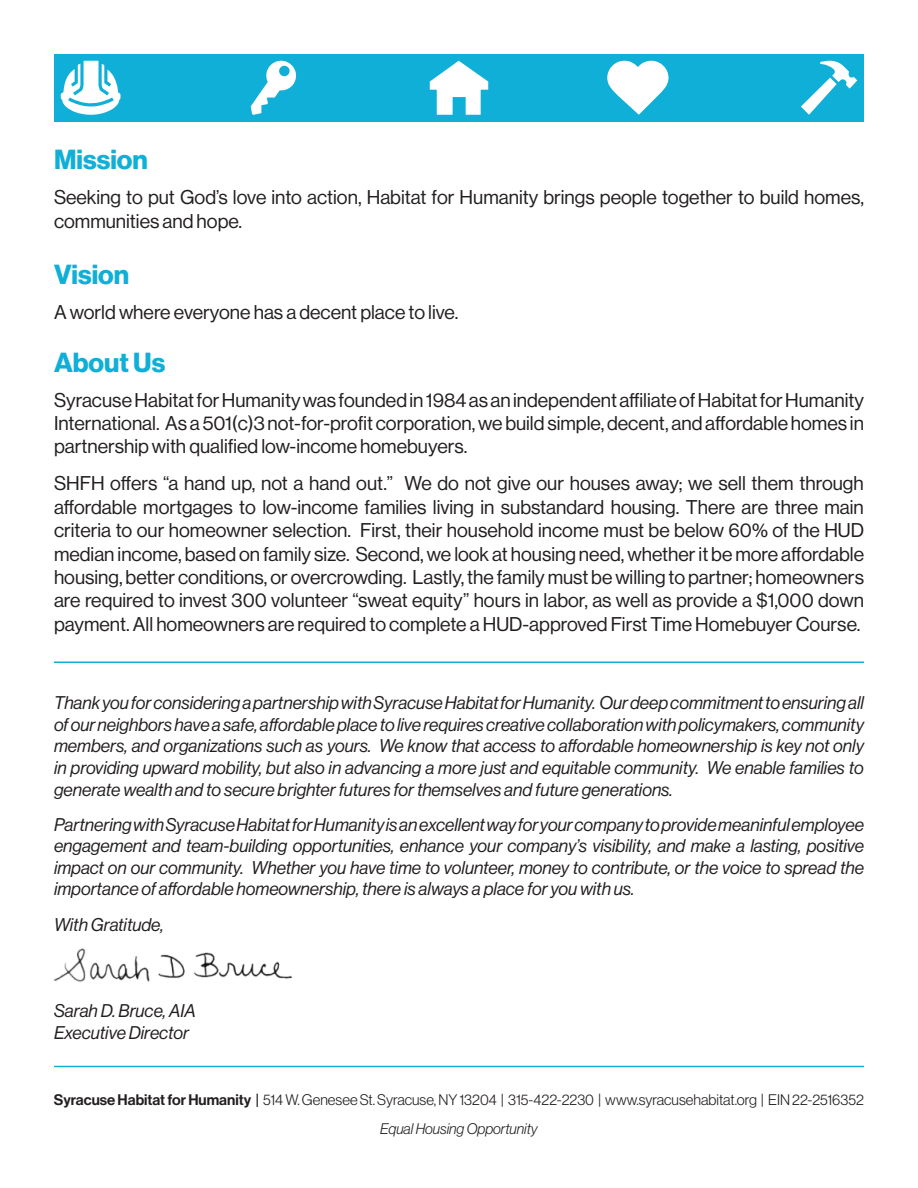
<style>
.page{position:relative;width:918px;height:1188px;background:#fff}
.page>*{position:absolute;margin:0;border:0;box-sizing:border-box;transform-origin:0 0}
.t1{font:27px "N Haas Grotesk DS Pro 75 Bd";color:#10afd8}
.t2{font:19.5px/23.4px "N Haas Grotesk DS Pro 55 Rg";color:#231f20;text-align:justify}
.t3{font:18px/21.6px "N Haas Grotesk DS Pro 56 It";color:#231f20;text-align:justify}
.t4{font:15px "N Haas Grotesk DS Pro 45 Lt";color:#231f20}
.t5{font:15px "N Haas Grotesk DS Pro 46 Lt It";color:#231f20}
.s1{font-family:"N Haas Grotesk DS Pro 65 Md"}
</style>
<div class="page">
<div style="left:54px;top:54px;width:810px;height:68px;background:#10afd8"></div>
<svg style="left:61px;top:61px;width:59px;height:54px"></svg>
<svg style="left:801px;top:61px;width:56px;height:54px"></svg>
<svg style="left:430px;top:61px;width:58px;height:54px"></svg>
<svg style="left:607px;top:61px;width:61px;height:54px"></svg>
<svg style="left:251px;top:61px;width:45px;height:54px"></svg>
<hr style="left:54px;top:662px;width:810px;height:1px;background:#10afd8">
<hr style="left:54px;top:1066px;width:810px;height:1px;background:#10afd8">
<img style="left:53px;top:948px;width:240px;height:34px">
<h1 class="t1" style="left:54px;top:144px;width:95px">Mission</h1>
<p class="t2" style="left:54px;top:186px;width:812px">Seeking to put God’s love into action, Habitat for Humanity brings people together to build homes, communities and hope.</p>
<h1 class="t1" style="left:54px;top:259px;width:77px">Vision</h1>
<p class="t2" style="left:54px;top:300px;width:406px">A world where everyone has a decent place to live.</p>
<h1 class="t1" style="left:54px;top:347px;width:113px">About Us</h1>
<p class="t2" style="left:54px;top:388px;width:811px">Syracuse Habitat for Humanity was founded in 1984 as an independent affiliate of Habitat for Humanity International. As a 501(c)3 not-for-profit corporation, we build simple, decent, and affordable homes in partnership with qualified low-income homebuyers.</p>
<p class="t2" style="left:54px;top:472px;width:812px">SHFH offers “a hand up, not a hand out.” We do not give our houses away; we sell them through affordable mortgages to low-income families living in substandard housing. There are three main criteria to our homeowner selection. First, their household income must be below 60% of the HUD median income, based on family size. Second, we look at housing need, whether it be more affordable housing, better conditions, or overcrowding. Lastly, the family must be willing to partner; homeowners are required to invest 300 volunteer “sweat equity” hours in labor, as well as provide a $1,000 down payment. All homeowners are required to complete a HUD-approved First Time Homebuyer Course.</p>
<p class="t3" style="left:54px;top:692px;width:812px">Thank you for considering a partnership with Syracuse Habitat for Humanity. Our deep commitment to ensuring all of our neighbors have a safe, affordable place to live requires creative collaboration with policymakers, community members, and organizations such as yours. We know that access to affordable homeownership is key not only in providing upward mobility, but also in advancing a more just and equitable community. We enable families to generate wealth and to secure brighter futures for themselves and future generations.</p>
<p class="t3" style="left:54px;top:814px;width:812px">Partnering with Syracuse Habitat for Humanity is an excellent way for your company to provide meaninful employee engagement and team-building opportunities, enhance your company’s visibility, and make a lasting, positive impact on our community. Whether you have time to volunteer, money to contribute, or the voice to spread the importance of affordable homeownership, there is always a place for you with us.</p>
<p class="t3" style="left:54px;top:914px;width:111px">With Gratitude,</p>
<p class="t3" style="left:54px;top:1000px;width:144px">Sarah D. Bruce, AIA<br>Executive Director</p>
<p class="t4" style="left:54px;top:1091px;width:811px"><span class="s1">Syracuse Habitat for Humanity |</span> 514 W. Genesee St. Syracuse, NY 13204 | 315-422-2230 | www.syracusehabitat.org | EIN 22-2516352</p>
<p class="t5" style="left:380px;top:1120px;width:159px">Equal Housing Opportunity</p>
</div>
